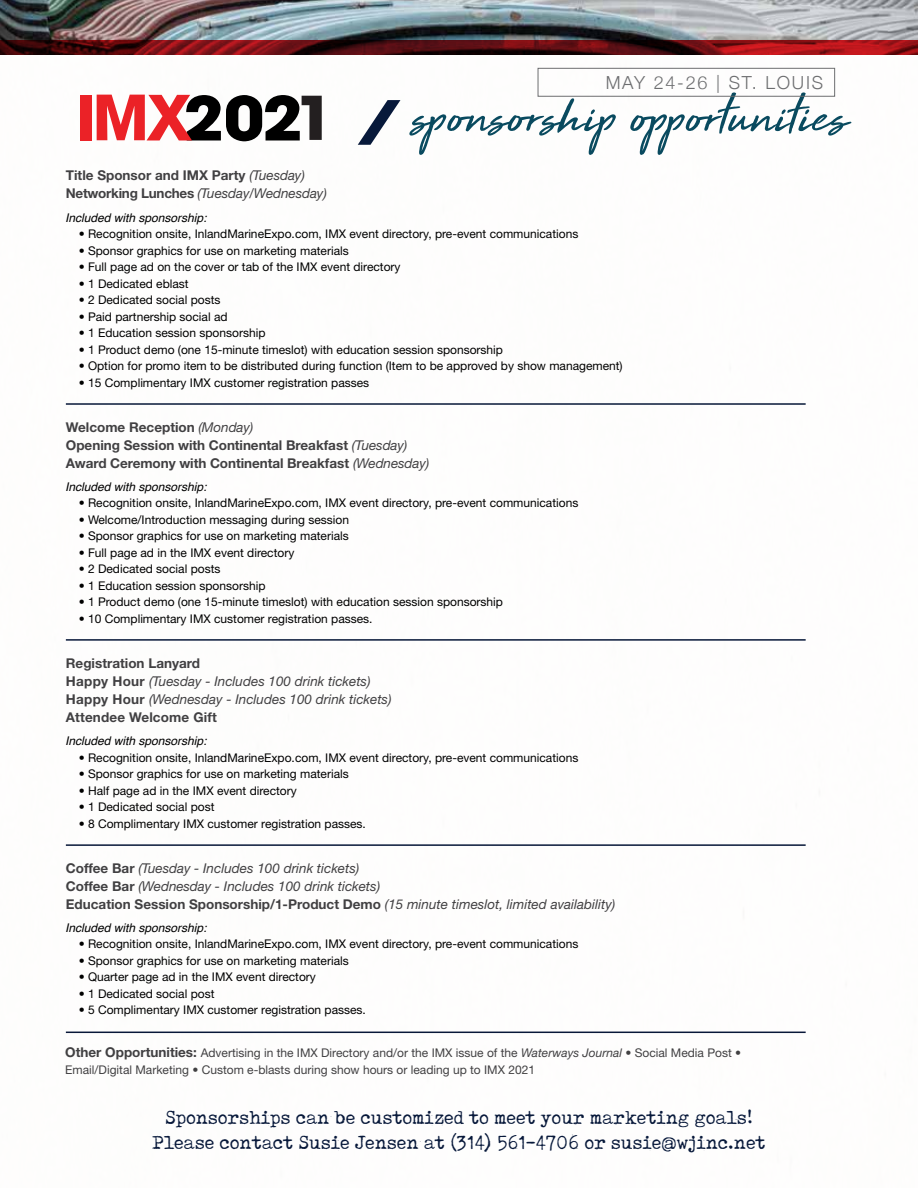
<style>
.page{position:relative;width:918px;height:1188px;background:#fff}
.page>*{position:absolute;margin:0;border:0;box-sizing:border-box;transform-origin:0 0}
.t1{font:63px "High Tide";color:#094a5f}
.t2{font:21px/25.2px "Tox Typewriter";color:#07183a;text-align:center}
.t3{font:300 18px "Helvetica Neue";letter-spacing:.1em;color:#6d6e70}
.t4{font:italic 13.5px/18px "Helvetica Neue LT Std";color:#414042}
.t5{font:700 13.5px/18px "Helvetica Neue LT Std";color:#414042}
.t6{font:12px "Helvetica Neue LT Std";color:#000}
.t7{font:12px/16.5px "Helvetica Neue LT Std";color:#414042}
.t8{font:italic 12px "Helvetica";color:#000}
.s1{font-weight:400;font-style:italic}
.s2{font-weight:700;font-style:normal}
.s3{font-weight:700;font-size:13.5px}
.s4{font-style:italic}
</style>
<div class="page">
<img style="left:0;top:0;width:918px;height:40px">
<svg style="left:0;top:40px;width:918px;height:15px"></svg>
<svg style="left:358px;top:100px;width:42px;height:45px"></svg>
<div style="left:80px;top:95px;width:11px;height:45px;background:#eb2227"></div>
<svg style="left:97px;top:95px;width:225px;height:46px"></svg>
<hr style="left:66px;top:403px;width:740px;height:2px;background:#081839">
<hr style="left:66px;top:639px;width:740px;height:2px;background:#081839">
<hr style="left:66px;top:844px;width:740px;height:2px;background:#081839">
<hr style="left:66px;top:1032px;width:740px;height:1px;background:#081839">
<div style="left:538px;top:68px;width:297px;height:28px;border:1px solid #6d6e70"></div>
<h3 class="t3" style="left:606px;top:68px;width:219px">MAY 24-26 | ST. LOUIS</h3>
<h1 class="t1" style="left:411px;top:72px;width:437px">sponsorship opportunities</h1>
<p class="t5" style="left:66px;top:166px;width:262px">Title Sponsor and IMX Party <span class="s1">(Tuesday)<br></span>Networking Lunches <span class="s1">(Tuesday/Wednesday)</span></p>
<p class="t8" style="left:65px;top:208px;width:143px">Included with sponsorship:</p>
<p class="t6" style="left:79px;top:227px;width:501px">• Recognition onsite, InlandMarineExpo.com, IMX event directory, pre-event communications</p>
<p class="t6" style="left:79px;top:243px;width:272px">• Sponsor graphics for use on marketing materials</p>
<p class="t6" style="left:79px;top:260px;width:323px">• Full page ad on the cover or tab of the IMX event directory</p>
<p class="t6" style="left:79px;top:276px;width:112px">• 1 Dedicated eblast</p>
<p class="t6" style="left:79px;top:293px;width:143px">• 2 Dedicated social posts</p>
<p class="t6" style="left:79px;top:309px;width:150px">• Paid partnership social ad</p>
<p class="t6" style="left:79px;top:326px;width:188px">• 1 Education session sponsorship</p>
<p class="t6" style="left:79px;top:342px;width:426px">• 1 Product demo (one 15-minute timeslot) with education session sponsorship</p>
<p class="t6" style="left:79px;top:359px;width:545px">• Option for promo item to be distributed during function (Item to be approved by show management)</p>
<p class="t6" style="left:79px;top:375px;width:292px">• 15 Complimentary IMX customer registration passes</p>
<p class="t5" style="left:66px;top:418px;width:365px">Welcome Reception <span class="s1">(Monday)<br></span>Opening Session with Continental Breakfast <span class="s1">(Tuesday)<br></span>Award Ceremony with Continental Breakfast <span class="s1">(Wednesday)</span></p>
<p class="t8" style="left:65px;top:477px;width:143px">Included with sponsorship:</p>
<p class="t6" style="left:79px;top:496px;width:501px">• Recognition onsite, InlandMarineExpo.com, IMX event directory, pre-event communications</p>
<p class="t6" style="left:79px;top:513px;width:272px">• Welcome/Introduction messaging during session</p>
<p class="t6" style="left:79px;top:529px;width:272px">• Sponsor graphics for use on marketing materials</p>
<p class="t6" style="left:79px;top:546px;width:217px">• Full page ad in the IMX event directory</p>
<p class="t6" style="left:79px;top:562px;width:143px">• 2 Dedicated social posts</p>
<p class="t6" style="left:79px;top:579px;width:188px">• 1 Education session sponsorship</p>
<p class="t6" style="left:79px;top:595px;width:426px">• 1 Product demo (one 15-minute timeslot) with education session sponsorship</p>
<p class="t6" style="left:79px;top:612px;width:295px">• 10 Complimentary IMX customer registration passes.</p>
<p class="t4" style="left:66px;top:654px;width:327px"><span class="s2">Registration Lanyard<br>Happy Hour</span> (Tuesday - Includes 100 drink tickets)<br><span class="s2">Happy Hour</span> (Wednesday - Includes 100 drink tickets)<br><span class="s2">Attendee Welcome Gift</span></p>
<p class="t8" style="left:65px;top:732px;width:143px">Included with sponsorship:</p>
<p class="t6" style="left:79px;top:750px;width:501px">• Recognition onsite, InlandMarineExpo.com, IMX event directory, pre-event communications</p>
<p class="t6" style="left:79px;top:767px;width:272px">• Sponsor graphics for use on marketing materials</p>
<p class="t6" style="left:79px;top:783px;width:220px">• Half page ad in the IMX event directory</p>
<p class="t6" style="left:79px;top:800px;width:137px">• 1 Dedicated social post</p>
<p class="t6" style="left:79px;top:816px;width:289px">• 8 Complimentary IMX customer registration passes.</p>
<p class="t4" style="left:66px;top:859px;width:551px"><span class="s2">Coffee Bar</span> (Tuesday - Includes 100 drink tickets)<br><span class="s2">Coffee Bar</span> (Wednesday - Includes 100 drink tickets)<br><span class="s2">Education Session Sponsorship/1-Product Demo</span> (15 minute timeslot, limited availability)</p>
<p class="t8" style="left:65px;top:918px;width:143px">Included with sponsorship:</p>
<p class="t6" style="left:79px;top:937px;width:501px">• Recognition onsite, InlandMarineExpo.com, IMX event directory, pre-event communications</p>
<p class="t6" style="left:79px;top:954px;width:272px">• Sponsor graphics for use on marketing materials</p>
<p class="t6" style="left:79px;top:970px;width:239px">• Quarter page ad in the IMX event directory</p>
<p class="t6" style="left:79px;top:987px;width:137px">• 1 Dedicated social post</p>
<p class="t6" style="left:79px;top:1003px;width:289px">• 5 Complimentary IMX customer registration passes.</p>
<p class="t7" style="left:65px;top:1045px;width:677px"><span class="s3">Other Opportunities:</span> Advertising in the IMX Directory and/or the IMX issue of the <span class="s4">Waterways Journal</span> • Social Media Post •<br>Email/Digital Marketing • Custom e-blasts during show hours or leading up to IMX 2021</p>
<h2 class="t2" style="left:152px;top:1104px;width:615px">Sponsorships can be customized to meet your marketing goals!<br>Please contact Susie Jensen at (314) 561-4706 or susie@wjinc.net</h2>
</div>
